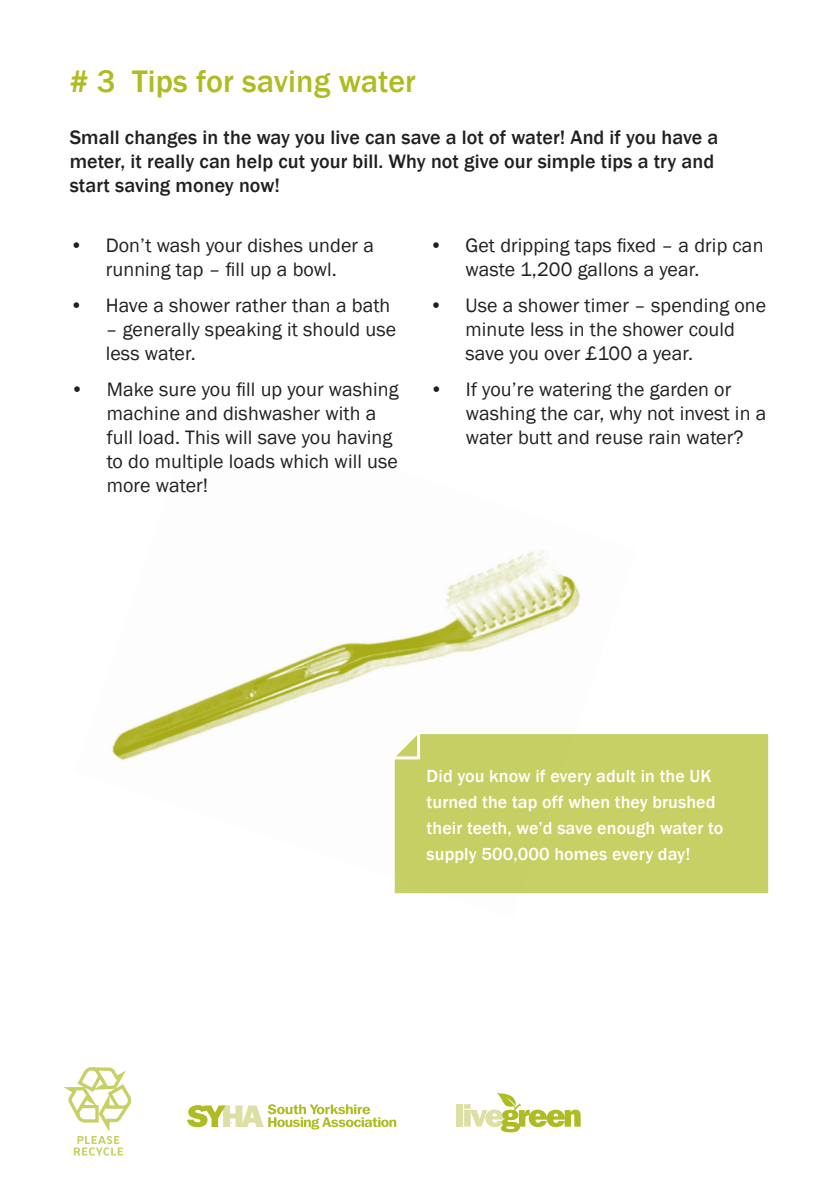
<style>
.page{position:relative;width:840px;height:1191px;background:#fff}
.page>*{position:absolute;margin:0;border:0;box-sizing:border-box;transform-origin:0 0}
.t1{font:500 32px "Franklin Gothic";letter-spacing:.005em;color:#aebc21}
.t2{font:20px/24px "Franklin Gothic";letter-spacing:.005em;color:#231f20}
.t3{font:500 20px/24px "Franklin Gothic";letter-spacing:.005em;color:#231f20}
.t4{font:500 18px/26px "Franklin Gothic";letter-spacing:.005em;color:#fff}
</style>
<div class="page">
<img style="left:112px;top:550px;width:523px;height:344px">
<svg style="left:187px;top:1104px;width:209px;height:25px"></svg>
<div style="left:456px;top:1104px;width:7px;height:22px;background:#dce0a4"></div>
<svg style="left:464px;top:1093px;width:116px;height:39px"></svg>
<svg style="left:64px;top:1067px;width:68px;height:88px"></svg>
<div style="left:394px;top:734px;width:373px;height:159px;background:#c6d064"></div>
<svg style="left:385px;top:725px;width:36px;height:36px"></svg>
<p class="t1" style="left:70px;top:62px;width:347px"># 3 Tips for saving water</p>
<p class="t3" style="left:70px;top:126px;width:650px">Small changes in the way you live can save a lot of water! And if you have a meter, it really can help cut your bill. Why not give our simple tips a try and start saving money now!</p>
<p class="t2" style="left:70px;top:234px;width:305px;text-align:center">• Don’t wash your dishes under a running tap – fill up a bowl.</p>
<p class="t2" style="left:70px;top:294px;width:322px">• Have a shower rather than a bath</p>
<p class="t2" style="left:106px;top:318px;width:292px">– generally speaking it should use less water.</p>
<p class="t2" style="left:465px;top:234px;width:299px;text-indent:-36px">• Get dripping taps fixed – a drip can waste 1,200 gallons a year.</p>
<p class="t2" style="left:465px;top:294px;width:302px;text-indent:-36px">• Use a shower timer – spending one minute less in the shower could save you over £100 a year.</p>
<p class="t2" style="left:107px;top:378px;width:293px;text-indent:-36px">• Make sure you fill up your washing machine and dishwasher with a full load. This will save you having to do multiple loads which will use more water!</p>
<p class="t2" style="left:465px;top:378px;width:302px;text-indent:-36px">• If you’re watering the garden or washing the car, why not invest in a water butt and reuse rain water?</p>
<p class="t4" style="left:426px;top:763px;width:298px">Did you know if every adult in the UK turned the tap off when they brushed their teeth, we’d save enough water to supply 500,000 homes every day!</p>
</div>
